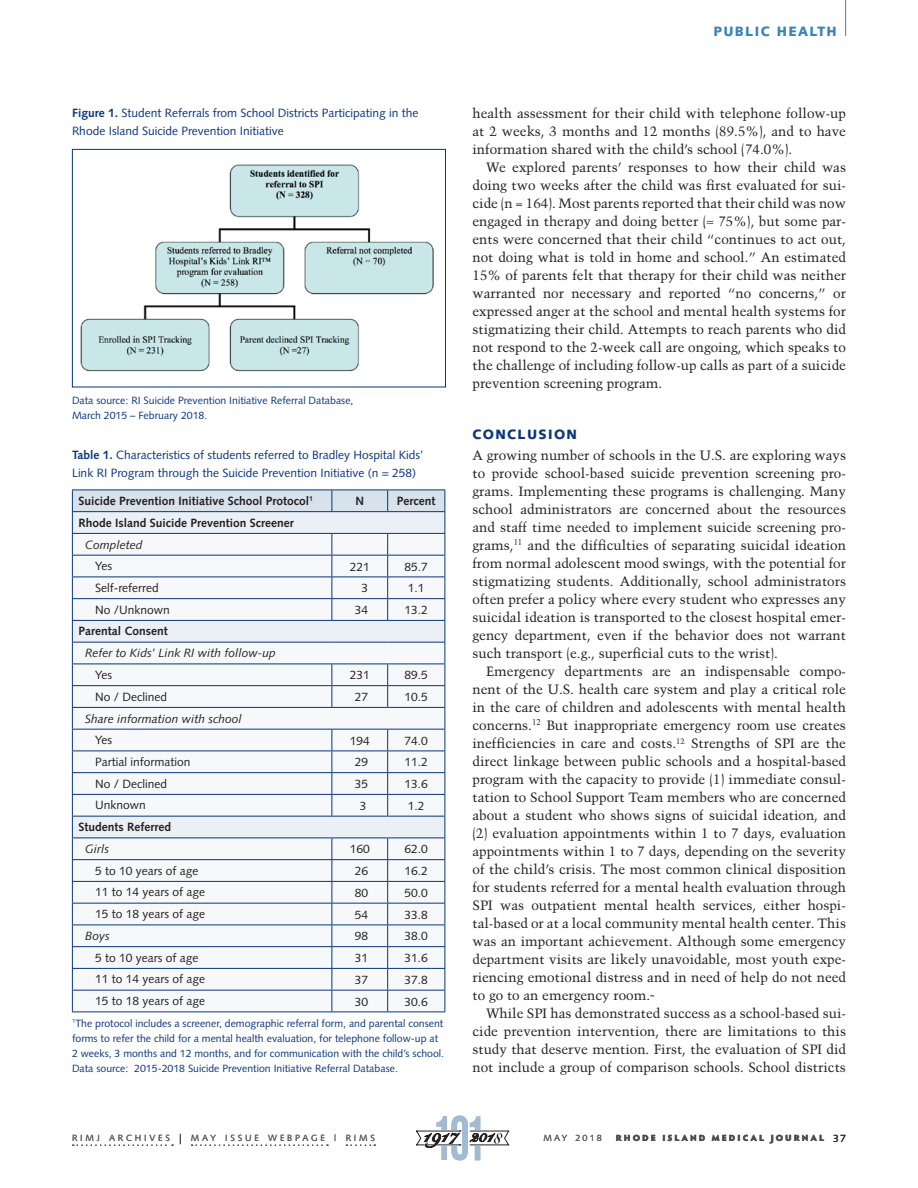
<style>
.page{position:relative;width:918px;height:1188px;background:#fff}
.page>*{position:absolute;margin:0;border:0;box-sizing:border-box;transform-origin:0 0}
.clinical_text__9_12{font:13.5px/18px "Trump Mediaeval";color:#231f20;text-align:justify}
.clinical_text_1st_pa{font:13.5px/18px "Trump Mediaeval";color:#231f20;text-align:justify}
.dept_blue{font:900 13.5px "Syntax";letter-spacing:.1em;color:#3983b7}
.clincal_Head{font:900 13.5px "Syntax";letter-spacing:.1em;color:#08357c}
.TABLE_text{font:12px "Syntax";color:#231f20}
.clinical_figure_capt{font:12px/18px "Syntax";color:#08357c}
.TABLE_text-2{font:700 12px "Syntax";color:#231f20}
.TABLE_text-3{font:italic 12px "Syntax";color:#231f20}
.clinical_figure_capt-2{font:10.5px/15px "Syntax";color:#08357c}
.t1{font:9px "Syntax";letter-spacing:.305em;color:#57585a}
.t2{font:900 9px "Hypatia Sans Pro";letter-spacing:.22em;color:#4b4c4d}
.s1{font-weight:700}
.s2{color:#222}
.s3{font-size:13.5px;color:#231f20}
.s4{font-family:"Syntax";font-weight:400;font-size:10.5px;color:#231f20}
</style>
<div class="page">
<hr style="left:845px;top:0;width:1px;height:36px;background:#3983b7">
<svg style="left:72px;top:490px;width:374px;height:522px"></svg>
<hr style="left:72px;top:1012px;width:260px;height:1px;background:#08357c">
<hr style="left:332px;top:1012px;width:56px;height:1px;background:#08357c">
<hr style="left:388px;top:1012px;width:57px;height:1px;background:#08357c">
<img style="left:80px;top:164px;width:354px;height:208px">
<div style="left:72px;top:149px;width:374px;height:238px;border:1px solid #08357c"></div>
<svg style="left:416px;top:1116px;width:94px;height:44px"></svg>
<svg style="left:73px;top:1144px;width:100px;height:2px"></svg>
<svg style="left:192px;top:1144px;width:136px;height:2px"></svg>
<svg style="left:346px;top:1144px;width:29px;height:2px"></svg>
<p class="clinical_figure_capt" style="left:72px;top:104px;width:348px"><span class="s1">Figure 1.</span> Student Referrals from School Districts Participating in the<br>Rhode Island Suicide Prevention Initiative</p>
<p class="clinical_figure_capt-2" style="left:72px;top:393px;width:283px">Data source: RI Suicide Prevention Initiative Referral Database,<br>March 2015 – February 2018.</p>
<p class="clinical_figure_capt" style="left:72px;top:446px;width:353px"><span class="s1">Table 1.</span> Characteristics of students referred to Bradley Hospital Kids’<br>Link RI Program through the Suicide Prevention Initiative (n = 258)</p>
<p class="TABLE_text-2" style="left:78px;top:494px;width:236px">Suicide Prevention Initiative School Protocol<sup>1</sup></p>
<p class="TABLE_text-2" style="left:355px;top:494px;width:10px">N</p>
<p class="TABLE_text-2" style="left:397px;top:494px;width:40px">Percent</p>
<p class="TABLE_text-2" style="left:78px;top:516px;width:217px">Rhode Island Suicide Prevention Screener</p>
<p class="TABLE_text-3" style="left:85px;top:537px;width:59px">Completed</p>
<p class="TABLE_text" style="left:95px;top:559px;width:18px">Yes</p>
<p class="TABLE_text" style="left:350px;top:559px;width:22px">221</p>
<p class="TABLE_text" style="left:405px;top:559px;width:25px">85.7</p>
<p class="TABLE_text" style="left:95px;top:581px;width:65px">Self-referred</p>
<p class="TABLE_text" style="left:361px;top:581px;width:8px">3</p>
<p class="TABLE_text" style="left:408px;top:581px;width:18px">1.1</p>
<p class="TABLE_text" style="left:95px;top:602px;width:76px">No /Unknown</p>
<p class="TABLE_text" style="left:355px;top:603px;width:15px">34</p>
<p class="TABLE_text" style="left:405px;top:603px;width:25px">13.2</p>
<p class="TABLE_text-2" style="left:78px;top:624px;width:91px">Parental Consent</p>
<p class="TABLE_text-3" style="left:85px;top:646px;width:192px">Refer to Kids’ Link RI with follow-up</p>
<p class="TABLE_text" style="left:95px;top:668px;width:18px">Yes</p>
<p class="TABLE_text" style="left:350px;top:668px;width:22px">231</p>
<p class="TABLE_text" style="left:405px;top:668px;width:25px">89.5</p>
<p class="TABLE_text" style="left:95px;top:689px;width:74px">No / Declined</p>
<p class="TABLE_text" style="left:355px;top:690px;width:15px">27</p>
<p class="TABLE_text" style="left:405px;top:690px;width:25px">10.5</p>
<p class="TABLE_text-3" style="left:85px;top:711px;width:158px">Share information with school</p>
<p class="TABLE_text" style="left:95px;top:733px;width:18px">Yes</p>
<p class="TABLE_text" style="left:350px;top:733px;width:22px">194</p>
<p class="TABLE_text" style="left:405px;top:733px;width:25px">74.0</p>
<p class="TABLE_text" style="left:95px;top:755px;width:97px">Partial information</p>
<p class="TABLE_text" style="left:355px;top:755px;width:15px">29</p>
<p class="TABLE_text" style="left:405px;top:755px;width:25px">11.2</p>
<p class="TABLE_text" style="left:95px;top:776px;width:74px">No / Declined</p>
<p class="TABLE_text" style="left:355px;top:777px;width:15px">35</p>
<p class="TABLE_text" style="left:405px;top:777px;width:25px">13.6</p>
<p class="TABLE_text" style="left:95px;top:798px;width:52px">Unknown</p>
<p class="TABLE_text" style="left:360px;top:799px;width:8px">3</p>
<p class="TABLE_text" style="left:408px;top:799px;width:18px">1.2</p>
<p class="TABLE_text-2" style="left:78px;top:820px;width:94px">Students Referred</p>
<p class="TABLE_text-3" style="left:85px;top:842px;width:25px">Girls</p>
<p class="TABLE_text" style="left:350px;top:842px;width:22px">160</p>
<p class="TABLE_text" style="left:405px;top:842px;width:25px">62.0</p>
<p class="TABLE_text" style="left:95px;top:863px;width:105px">5 to 10 years of age</p>
<p class="TABLE_text" style="left:355px;top:864px;width:15px">26</p>
<p class="TABLE_text" style="left:405px;top:864px;width:25px">16.2</p>
<p class="TABLE_text" style="left:95px;top:885px;width:112px">11 to 14 years of age</p>
<p class="TABLE_text" style="left:355px;top:886px;width:15px">80</p>
<p class="TABLE_text" style="left:405px;top:886px;width:25px">50.0</p>
<p class="TABLE_text" style="left:95px;top:907px;width:112px">15 to 18 years of age</p>
<p class="TABLE_text" style="left:355px;top:907px;width:15px">54</p>
<p class="TABLE_text" style="left:405px;top:907px;width:25px">33.8</p>
<p class="TABLE_text-3" style="left:85px;top:929px;width:26px">Boys</p>
<p class="TABLE_text" style="left:355px;top:929px;width:15px">98</p>
<p class="TABLE_text" style="left:405px;top:929px;width:25px">38.0</p>
<p class="TABLE_text" style="left:95px;top:950px;width:105px">5 to 10 years of age</p>
<p class="TABLE_text" style="left:355px;top:951px;width:15px">31</p>
<p class="TABLE_text" style="left:405px;top:951px;width:25px">31.6</p>
<p class="TABLE_text" style="left:95px;top:972px;width:112px">11 to 14 years of age</p>
<p class="TABLE_text" style="left:355px;top:973px;width:15px">37</p>
<p class="TABLE_text" style="left:405px;top:973px;width:25px">37.8</p>
<p class="TABLE_text" style="left:95px;top:994px;width:112px">15 to 18 years of age</p>
<p class="TABLE_text" style="left:355px;top:994px;width:15px">30</p>
<p class="TABLE_text" style="left:405px;top:994px;width:25px">30.6</p>
<p class="clinical_figure_capt-2" style="left:72px;top:1016px;width:374px"><sup>1</sup>The protocol includes a screener, demographic referral form, and parental consent forms to refer the child for a mental health evaluation, for telephone follow-up at<br>2 weeks, 3 months and 12 months, and for communication with the child’s school.</p>
<p class="clinical_figure_capt-2" style="left:72px;top:1061px;width:327px">Data source: 2015-2018 Suicide Prevention Initiative Referral Database.</p>
<p class="dept_blue" style="left:713px;top:23px;width:125px">PUBLIC HEALTH</p>
<p class="clinical_text__9_12" style="left:472px;top:104px;width:375px">health assessment for their child with telephone follow-up at 2 weeks, 3 months and 12 months (89.5%), and to have information shared with the child’s school (74.0%).</p>
<p class="clinical_text__9_12" style="left:472px;top:158px;width:375px;text-indent:14px">We explored parents’ responses to how their child was doing two weeks after the child was first evaluated for sui&shy;cide (n = 164). Most parents reported that their child was now engaged in therapy and doing better (<span class="s2">≈</span> 75%), but some par&shy;ents were concerned that their child “continues to act out, not doing what is told in home and school.” An estimated 15% of parents felt that therapy for their child was neither warranted nor necessary and reported “no concerns,” or expressed anger at the school and mental health systems for stigmatizing their child. Attempts to reach parents who did not respond to the 2-week call are ongoing, which speaks to the challenge of including follow-up calls as part of a suicide prevention screening program.</p>
<p class="clincal_Head" style="left:472px;top:427px;width:106px">CONCLUSION</p>
<p class="clinical_text_1st_pa" style="left:472px;top:446px;width:375px">A growing number of schools in the U.S. are exploring ways to provide school-based suicide prevention screening pro&shy;grams. Implementing these programs is challenging. Many school administrators are concerned about the resources and staff time needed to implement suicide screening pro&shy;grams,<sup>11</sup> and the difficulties of separating suicidal ideation from normal adolescent mood swings, with the potential for stigmatizing students. Additionally, school administrators often prefer a policy where every student who expresses any suicidal ideation is transported to the closest hospital emer&shy;gency department, even if the behavior does not warrant such transport (e.g., superficial cuts to the wrist).</p>
<p class="clinical_text__9_12" style="left:472px;top:662px;width:375px;text-indent:14px">Emergency departments are an indispensable compo&shy;nent of the U.S. health care system and play a critical role in the care of children and adolescents with mental health concerns.<sup>12</sup> But inappropriate emergency room use creates inefficiencies in care and costs.<sup>12</sup> Strengths of SPI are the direct linkage between public schools and a hospital-based program with the capacity to provide (1) immediate consul&shy;tation to School Support Team members who are concerned about a student who shows signs of suicidal ideation, and (2) evaluation appointments within 1 to 7 days, evaluation appointments within 1 to 7 days, depending on the severity of the child’s crisis. The most common clinical disposition for students referred for a mental health evaluation through SPI was outpatient mental health services, either hospi&shy;tal-based or at a local community mental health center. This was an important achievement. Although some emergency department visits are likely unavoidable, most youth expe&shy;riencing emotional distress and in need of help do not need to go to an emergency room.</p>
<p class="clinical_text__9_12" style="left:472px;top:1004px;width:375px;text-indent:14px">While SPI has demonstrated success as a school-based sui&shy;cide prevention intervention, there are limitations to this study that deserve mention. First, the evaluation of SPI did not include a group of comparison schools. School districts</p>
<p class="t1" style="left:72px;top:1132px;width:111px">RIMJ ARCHIVES <span class="s3">|</span></p>
<p class="t1" style="left:191px;top:1132px;width:186px">MAY ISSUE WEBPAGE | RIMS</p>
<p class="t1" style="left:544px;top:1132px;width:60px">MAY 2018</p>
<p class="t2" style="left:616px;top:1131px;width:232px">RHODE ISLAND MEDICAL JOURNAL <span class="s4">37</span></p>
</div>
